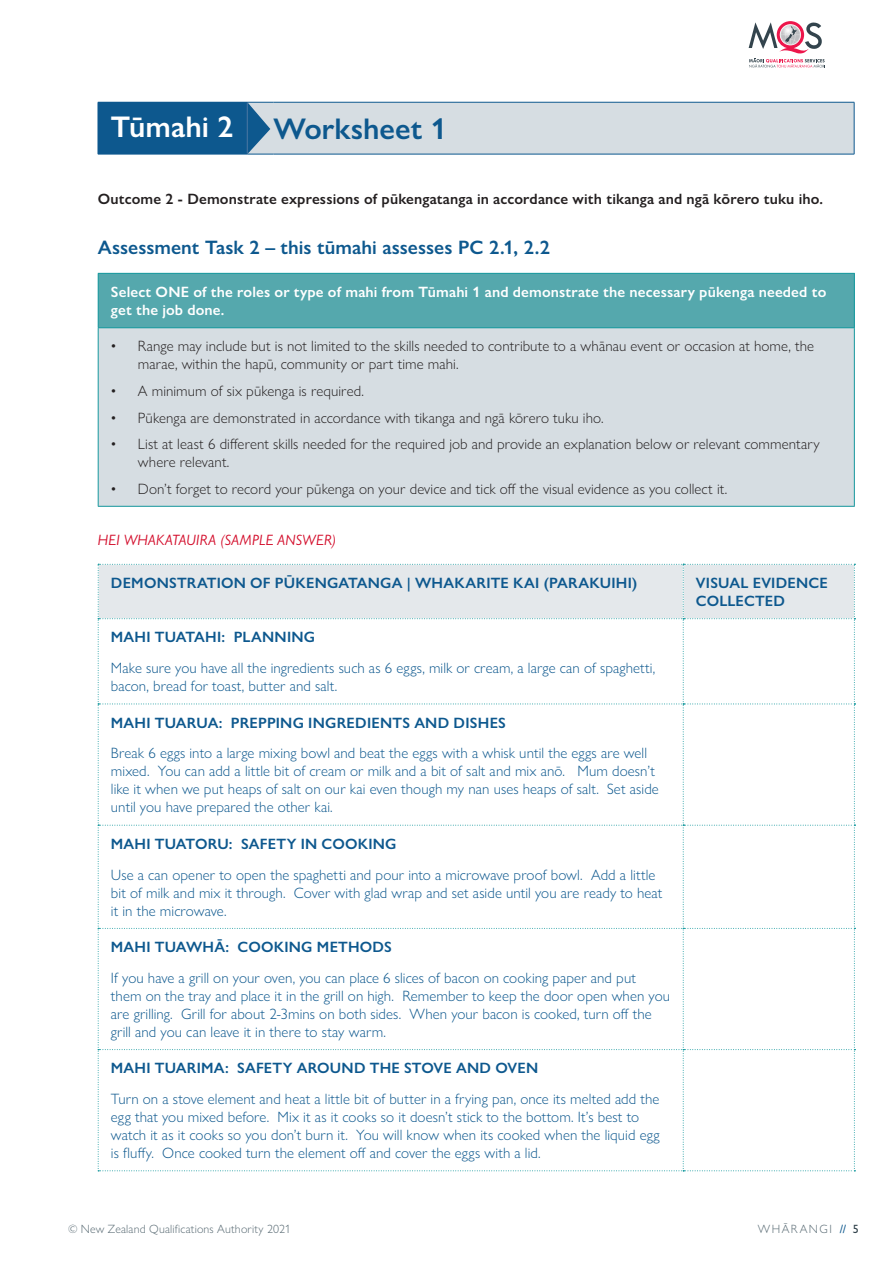
<style>
.page{position:relative;width:893px;height:1263px;background:#fff}
.page>*{position:absolute;margin:0;border:0;box-sizing:border-box;transform-origin:0 0}
.p_H1{font:600 30px "Gill Sans Nova";color:#0d588e}
.p_H1-2{font:600 30px "Gill Sans Nova";color:#fff}
.p_H2{font:600 19.5px "Gill Sans Nova";color:#0d588e}
.p_body{font:300 15px/18px "Gill Sans Nova";letter-spacing:.005em;color:#0d588e}
.t1{font:300 15px/18px "Gill Sans Nova";letter-spacing:.005em;color:#231f20}
.p_H3{font:600 15px/18px "Gill Sans Nova";letter-spacing:.015em;color:#0d588e}
.p_body-2{font:600 15px/18px "Gill Sans Nova";letter-spacing:.01em;color:#fff}
.p_body-3{font:600 15px "Gill Sans Nova";letter-spacing:.01em;color:#231f20}
.p_H3-2{font:italic 15px "Gill Sans Nova";letter-spacing:.015em;color:#d30d2b}
.t2{font:300 12px "Gill Sans Nova";letter-spacing:.015em;color:#586a73}
.t3{font:300 12px "Gill Sans Nova";letter-spacing:.125em;color:#586a73}
.s1{font-weight:400}
.s2{font-weight:500;color:#0d588e}
.s3{font-weight:500;color:#33444d}
</style>
<div class="page">
<div style="left:98px;top:102px;width:149px;height:52px;background:#0d588e"></div>
<hr style="left:854px;top:102px;width:1px;height:52px;background:#0d588e">
<hr style="left:98px;top:154px;width:149px;height:1px;background:#0d588e">
<svg style="left:246px;top:101px;width:608px;height:54px;background:#cad5dd"></svg>
<div style="left:98px;top:273px;width:756px;height:55px;background:#55a8ad"></div>
<div style="left:98px;top:328px;width:756px;height:178px;background:#d6dde2"></div>
<hr style="left:98px;top:273px;width:757px;height:1px;background:#189a9f">
<hr style="left:98px;top:274px;width:1px;height:53px;background:#189a9f">
<hr style="left:854px;top:274px;width:1px;height:53px;background:#189a9f">
<hr style="left:98px;top:327px;width:757px;height:1px;background:#189a9f">
<hr style="left:98px;top:328px;width:1px;height:178px;background:#189a9f">
<hr style="left:854px;top:328px;width:1px;height:178px;background:#189a9f">
<hr style="left:98px;top:506px;width:757px;height:1px;background:#189a9f">
<svg style="left:98px;top:564px;width:757px;height:607px"></svg>
<svg style="left:749px;top:21px;width:76px;height:47px"></svg>
<p class="p_H1-2" style="left:111px;top:108px;width:124px">Tūmahi 2</p>
<p class="p_H1" style="left:273px;top:110px;width:175px">Worksheet 1</p>
<p class="p_body-3" style="left:98px;top:190px;width:727px">Outcome 2 - Demonstrate expressions of pūkengatanga in accordance with tikanga and ngā kōrero tuku iho.</p>
<p class="p_H2" style="left:98px;top:236px;width:454px">Assessment Task 2 – this tūmahi assesses PC 2.1, 2.2</p>
<p class="p_body-2" style="left:111px;top:283px;width:717px">Select ONE of the roles or type of mahi from Tūmahi 1 and demonstrate the necessary pūkenga needed to get the job done.</p>
<p class="t1" style="left:138px;top:337px;width:678px;text-indent:-27px"><span class="s1">•</span> Range may include but is not limited to the skills needed to contribute to a whānau event or occasion at home, the marae, within the hapū, community or part time mahi.</p>
<p class="t1" style="left:111px;top:382px;width:254px"><span class="s1">•</span> A minimum of six pūkenga is required.</p>
<p class="t1" style="left:111px;top:408px;width:494px"><span class="s1">•</span> Pūkenga are demonstrated in accordance with tikanga and ngā kōrero tuku iho.</p>
<p class="t1" style="left:138px;top:435px;width:683px;text-indent:-27px"><span class="s1">•</span> List at least 6 different skills needed for the required job and provide an explanation below or relevant commentary where relevant.</p>
<p class="t1" style="left:111px;top:479px;width:618px"><span class="s1">•</span> Don’t forget to record your pūkenga on your device and tick off the visual evidence as you collect it.</p>
<p class="p_H3-2" style="left:98px;top:531px;width:240px">HEI WHAKATAUIRA (SAMPLE ANSWER)</p>
<p class="p_H3" style="left:111px;top:574px;width:528px">DEMONSTRATION OF PŪKENGATANGA | WHAKARITE KAI (PARAKUIHI)</p>
<p class="p_H3" style="left:696px;top:574px;width:134px">VISUAL EVIDENCE<br>COLLECTED</p>
<p class="p_H3" style="left:111px;top:628px;width:206px">MAHI TUATAHI: PLANNING</p>
<p class="p_body" style="left:111px;top:659px;width:546px">Make sure you have all the ingredients such as 6 eggs, milk or cream, a large can of spaghetti, bacon, bread for toast, butter and salt.</p>
<p class="p_H3" style="left:111px;top:713px;width:396px">MAHI TUARUA: PREPPING INGREDIENTS AND DISHES</p>
<p class="p_body" style="left:111px;top:744px;width:549px">Break 6 eggs into a large mixing bowl and beat the eggs with a whisk until the eggs are well mixed. You can add a little bit of cream or milk and a bit of salt and mix anō. Mum doesn’t like it when we put heaps of salt on our kai even though my nan uses heaps of salt. Set aside until you have prepared the other kai.</p>
<p class="p_H3" style="left:111px;top:835px;width:287px">MAHI TUATORU: SAFETY IN COOKING</p>
<p class="p_body" style="left:111px;top:865px;width:553px">Use a can opener to open the spaghetti and pour into a microwave proof bowl. Add a little bit of milk and mix it through. Cover with glad wrap and set aside until you are ready to heat it in the microwave.</p>
<p class="p_H3" style="left:111px;top:938px;width:282px">MAHI TUAWHĀ: COOKING METHODS</p>
<p class="p_body" style="left:111px;top:968px;width:561px">If you have a grill on your oven, you can place 6 slices of bacon on cooking paper and put them on the tray and place it in the grill on high. Remember to keep the door open when you are grilling. Grill for about 2-3mins on both sides. When your bacon is cooked, turn off the grill and you can leave it in there to stay warm.</p>
<p class="p_H3" style="left:111px;top:1059px;width:429px">MAHI TUARIMA: SAFETY AROUND THE STOVE AND OVEN</p>
<p class="p_body" style="left:111px;top:1090px;width:550px">Turn on a stove element and heat a little bit of butter in a frying pan, once its melted add the egg that you mixed before. Mix it as it cooks so it doesn’t stick to the bottom. It’s best to watch it as it cooks so you don’t burn it. You will know when its cooked when the liquid egg is fluffy. Once cooked turn the element off and cover the eggs with a lid.</p>
<p class="t2" style="left:68px;top:1222px;width:224px">© New Zealand Qualifications Authority 2021</p>
<p class="t3" style="left:758px;top:1222px;width:103px">WHĀRANGI <span class="s2">//</span> <span class="s3">5</span></p>
</div>
